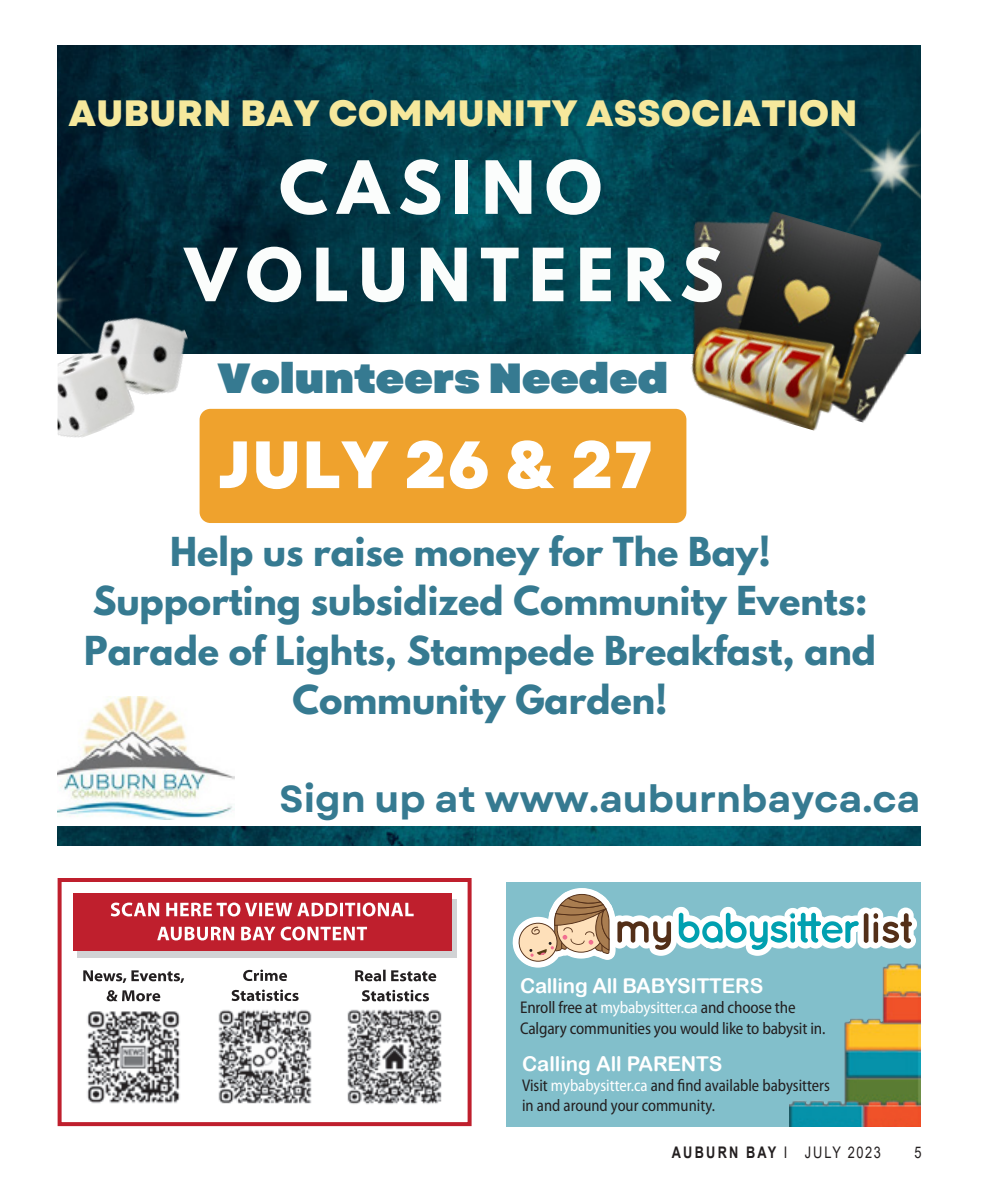
<style>
.page{position:relative;width:990px;height:1188px;background:#fff}
.page>*{position:absolute;margin:0;border:0;box-sizing:border-box;transform-origin:0 0}
.t1{font:800 66.8px "Garet";color:#fff}
.t2{font:700 65px/87.4px "League Spartan";letter-spacing:.15em;color:#fbfdfc;text-align:center}
.t3{font:900 42.2px "Garet";color:#367a91}
.t4{font:700 37.6px "Garet";color:#367a91}
.t5{font:800 36.6px "Garet";color:#f6e89c}
.t6{font:700 35.4px/49.4px "League Spartan";color:#367a91;text-align:center}
.t7{font:20.4px "Arial Rounded MT Bold";letter-spacing:-.01em;color:#fff}
.t8{font:semi-condensed 17px/20.4px "Myriad Pro";letter-spacing:-.01em;color:#231f20}
.t9{font:semi-condensed 17px/20.4px "Myriad Pro";letter-spacing:-.01em;color:#231f20;scale:.94 1}
.t10{font:700 16px "Arial";letter-spacing:.175em;color:#231f20;scale:.8 1}
.t11{font:16px "Arial";color:#231f20;scale:.8 1}
.s1{color:#fff}
.s2{font-weight:400}
</style>
<div class="page">
<img style="left:58px;top:46px;width:863px;height:307px">
<img style="left:58px;top:697px;width:176px;height:123px">
<img style="left:655px;top:191px;width:266px;height:222px">
<img style="left:684px;top:272px;width:197px;height:168px">
<img style="left:834px;top:106px;width:87px;height:134px">
<img style="left:58px;top:240px;width:40px;height:57px">
<img style="left:58px;top:827px;width:863px;height:19px">
<img style="left:58px;top:297px;width:149px;height:149px">
<div style="left:200px;top:409px;width:486px;height:114px;background:#efa22d;border-radius:11px"></div>
<div style="left:58px;top:878px;width:414px;height:248px;border:4px solid #bf1f2d"></div>
<div style="left:77px;top:899px;width:380px;height:59px;background:#d1d2d4"></div>
<div style="left:73px;top:894px;width:378px;height:57px;background:#bf1f2d"></div>
<svg style="left:157px;top:927px;width:210px;height:13px"></svg>
<svg style="left:111px;top:903px;width:303px;height:13px"></svg>
<img style="left:347px;top:1009px;width:95px;height:95px">
<svg style="left:232px;top:990px;width:67px;height:11px"></svg>
<svg style="left:243px;top:970px;width:44px;height:11px"></svg>
<svg style="left:107px;top:990px;width:53px;height:11px"></svg>
<svg style="left:83px;top:970px;width:101px;height:13px"></svg>
<img style="left:218px;top:1009px;width:94px;height:95px">
<img style="left:87px;top:1011px;width:93px;height:93px">
<svg style="left:362px;top:990px;width:67px;height:11px"></svg>
<svg style="left:355px;top:970px;width:81px;height:11px"></svg>
<div style="left:507px;top:882px;width:414px;height:244px;background:#82bfcb"></div>
<svg style="left:513px;top:888px;width:404px;height:80px"></svg>
<img style="left:789px;top:953px;width:132px;height:173px">
<p class="t5" style="left:68px;top:90px;width:791px">AUBURN BAY COMMUNITY ASSOCIATION</p>
<p class="t2" style="left:185px;top:143px;width:540px">CASINO<br>VOLUNTEERS</p>
<p class="t3" style="left:218px;top:349px;width:452px">Volunteers Needed</p>
<p class="t1" style="left:218px;top:423px;width:436px">JULY 26 &amp; 27</p>
<p class="t6" style="left:84px;top:526px;width:793px">Help us raise money for The Bay!<br>Supporting subsidized Community Events:<br>Parade of Lights, Stampede Breakfast, and Community Garden!</p>
<p class="t4" style="left:280px;top:775px;width:642px">Sign up at www.auburnbayca.ca</p>
<p class="t7" style="left:520px;top:974px;width:245px">Calling All BABYSITTERS</p>
<p class="t8" style="left:520px;top:998px;width:307px">Enroll free at <span class="s1">mybabysitter.ca</span> and choose the<br>Calgary communities you would like to babysit in.</p>
<p class="t7" style="left:522px;top:1051px;width:202px">Calling All PARENTS</p>
<p class="t9" style="left:522px;top:1076px;width:329px">Visit <span class="s1">mybabysitter.ca</span> and find available babysitters in and around your community.</p>
<p class="t10" style="left:672px;top:1141px;width:263px">AUBURN BAY <span class="s2">I JULY 2023</span></p>
<p class="t11" style="left:914px;top:1141px;width:10px">5</p>
</div>
